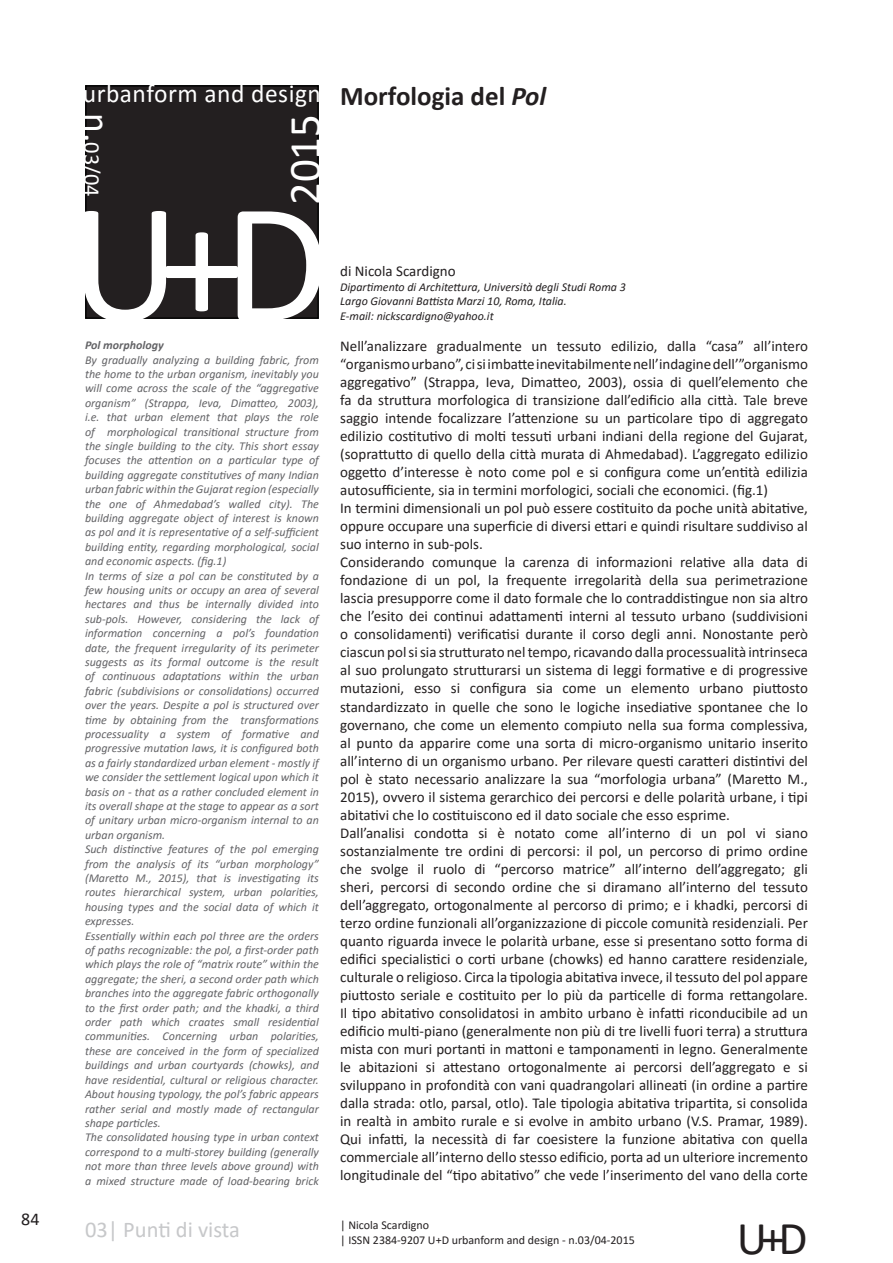
<style>
.page{position:relative;width:893px;height:1263px;background:#fff}
.page>*{position:absolute;margin:0;border:0;box-sizing:border-box;transform-origin:0 0}
.t1{font:172.5px "Calibri";color:#fff}
.t2{font:47.25px "Calibri";color:#231f20}
.t3{font:45px "Calibri";color:#fff}
.t4{font:700 27px "Calibri";color:#231f20}
.t5{font:25.5px "Calibri";letter-spacing:.02em;color:#fff}
.t6{font:22.5px "Calibri";color:#c7c8ca}
.t7{font:22.5px "Calibri";color:#fff}
.t8{font:18px "Calibri";color:#231f20}
.t9{font:15px/18px "Calibri";color:#231f20;text-align:justify}
.t10{font:italic 12px/14.4px "Calibri";color:#636366;text-align:justify}
.t11{font:italic 12px "Calibri";color:#231f20}
.t12{font:12px "Calibri";color:#231f20}
.t13{font:italic 700 12px "Calibri";color:#636366}
.s1{font-size:37.5px}
.s2{font-style:italic}
</style>
<div class="page">
<div style="left:85px;top:85px;width:234px;height:234px;background:#231f20;border:2px solid #000"></div>
<p class="t8" style="left:21px;top:1207px;width:20px">84</p>
<p class="t5" style="left:83px;top:76px;width:240px">urbanform and design</p>
<p class="t7" style="left:108px;top:113px;width:85px;rotate:90deg"><span class="s1">n.</span>03/04</p>
<p class="t3" style="left:274px;top:205px;width:93px;rotate:-90deg">2015</p>
<p class="t1" style="left:70px;top:143px;width:261px">U+D</p>
<p class="t13" style="left:85px;top:337px;width:80px">Pol morphology</p>
<p class="t10" style="left:85px;top:352px;width:235px">By gradually analyzing a building fabric, from the home to the urban organism, inevitably you will come across the scale of the “aggregative organism” (Strappa, Ieva, Dimatteo, 2003), i.e. that urban element that plays the role of morphological transitional structure from the single building to the city. This short essay focuses the attention on a particular type of building aggregate constitutives of many Indian urban fabric within the Gujarat region (especially the one of Ahmedabad’s walled city). The building aggregate object of interest is known as pol and it is representative of a self-sufficient building entity, regarding morphological, social and economic aspects. (fig.1)</p>
<p class="t10" style="left:85px;top:568px;width:235px">In terms of size a pol can be constituted by a few housing units or occupy an area of several hectares and thus be internally divided into sub-pols. However, considering the lack of information concerning a pol’s foundation date, the frequent irregularity of its perimeter suggests as its formal outcome is the result of continuous adaptations within the urban fabric (subdivisions or consolidations) occurred over the years. Despite a pol is structured over time by obtaining from the transformations processuality a system of formative and progressive mutation laws, it is configured both as a fairly standardized urban element - mostly if we consider the settlement logical upon which it basis on - that as a rather concluded element in its overall shape at the stage to appear as a sort of unitary urban micro-organism internal to an urban organism.</p>
<p class="t10" style="left:85px;top:841px;width:235px">Such distinctive features of the pol emerging from the analysis of its “urban morphology” (Maretto M., 2015), that is investigating its routes hierarchical system, urban polarities, housing types and the social data of which it expresses.</p>
<p class="t10" style="left:85px;top:928px;width:235px">Essentially within each pol three are the orders of paths recognizable: the pol, a first-order path which plays the role of “matrix route” within the aggregate; the sheri, a second order path which branches into the aggregate fabric orthogonally to the first order path; and the khadki, a third order path which craates small residential communities. Concerning urban polarities, these are conceived in the form of specialized buildings and urban courtyards (chowks), and have residential, cultural or religious character.<br>About housing typology, the pol’s fabric appears rather serial and mostly made of rectangular shape particles.</p>
<p class="t10" style="left:85px;top:1129px;width:235px">The consolidated housing type in urban context correspond to a multi-storey building (generally not more than three levels above ground) with a mixed structure made of load-bearing brick</p>
<p class="t6" style="left:85px;top:1214px;width:156px">03| Punti di vista</p>
<p class="t4" style="left:340px;top:77px;width:208px">Morfologia del <span class="s2">Pol</span></p>
<p class="t9" style="left:340px;top:262px;width:117px">di Nicola Scardigno</p>
<p class="t11" style="left:340px;top:278px;width:287px">Dipartimento di Architettura, Università degli Studi Roma 3</p>
<p class="t11" style="left:340px;top:293px;width:228px">Largo Giovanni Battista Marzi 10, Roma, Italia.</p>
<p class="t11" style="left:340px;top:307px;width:155px">E-mail: nickscardigno@yahoo.it</p>
<p class="t9" style="left:340px;top:337px;width:469px">Nell’analizzare gradualmente un tessuto edilizio, dalla “casa” all’intero “organismo urbano”, ci si imbatte inevitabilmente nell’indagine dell’”organismo aggregativo” (Strappa, Ieva, Dimatteo, 2003), ossia di quell’elemento che fa da struttura morfologica di transizione dall’edificio alla città. Tale breve saggio intende focalizzare l’attenzione su un particolare tipo di aggregato edilizio costitutivo di molti tessuti urbani indiani della regione del Gujarat, (soprattutto di quello della città murata di Ahmedabad). L’aggregato edilizio oggetto d’interesse è noto come pol e si configura come un’entità edilizia autosufficiente, sia in termini morfologici, sociali che economici. (fig.1)</p>
<p class="t9" style="left:340px;top:499px;width:469px">In termini dimensionali un pol può essere costituito da poche unità abitative, oppure occupare una superficie di diversi ettari e quindi risultare suddiviso al suo interno in sub-pols.</p>
<p class="t9" style="left:340px;top:553px;width:469px">Considerando comunque la carenza di informazioni relative alla data di fondazione di un pol, la frequente irregolarità della sua perimetrazione lascia presupporre come il dato formale che lo contraddistingue non sia altro che l’esito dei continui adattamenti interni al tessuto urbano (suddivisioni o consolidamenti) verificatisi durante il corso degli anni. Nonostante però ciascun pol si sia strutturato nel tempo, ricavando dalla processualità intrinseca al suo prolungato strutturarsi un sistema di leggi formative e di progressive mutazioni, esso si configura sia come un elemento urbano piuttosto standardizzato in quelle che sono le logiche insediative spontanee che lo governano, che come un elemento compiuto nella sua forma complessiva, al punto da apparire come una sorta di micro-organismo unitario inserito all’interno di un organismo urbano. Per rilevare questi caratteri distintivi del pol è stato necessario analizzare la sua “morfologia urbana” (Maretto M., 2015), ovvero il sistema gerarchico dei percorsi e delle polarità urbane, i tipi abitativi che lo costituiscono ed il dato sociale che esso esprime.</p>
<p class="t9" style="left:340px;top:823px;width:469px">Dall’analisi condotta si è notato come all’interno di un pol vi siano sostanzialmente tre ordini di percorsi: il pol, un percorso di primo ordine che svolge il ruolo di “percorso matrice” all’interno dell’aggregato; gli sheri, percorsi di secondo ordine che si diramano all’interno del tessuto dell’aggregato, ortogonalmente al percorso di primo; e i khadki, percorsi di terzo ordine funzionali all’organizzazione di piccole comunità residenziali. Per quanto riguarda invece le polarità urbane, esse si presentano sotto forma di edifici specialistici o corti urbane (chowks) ed hanno carattere residenziale, culturale o religioso. Circa la tipologia abitativa invece, il tessuto del pol appare piuttosto seriale e costituito per lo più da particelle di forma rettangolare.<br>Il tipo abitativo consolidatosi in ambito urbano è infatti riconducibile ad un edificio multi-piano (generalmente non più di tre livelli fuori terra) a struttura mista con muri portanti in mattoni e tamponamenti in legno. Generalmente le abitazioni si attestano ortogonalmente ai percorsi dell’aggregato e si sviluppano in profondità con vani quadrangolari allineati (in ordine a partire dalla strada: otlo, parsal, otlo). Tale tipologia abitativa tripartita, si consolida in realtà in ambito rurale e si evolve in ambito urbano (V.S. Pramar, 1989).<br>Qui infatti, la necessità di far coesistere la funzione abitativa con quella commerciale all’interno dello stesso edificio, porta ad un ulteriore incremento longitudinale del “tipo abitativo” che vede l’inserimento del vano della corte</p>
<p class="t12" style="left:340px;top:1217px;width:90px">| Nicola Scardigno</p>
<p class="t12" style="left:340px;top:1231px;width:296px">| ISSN 2384-9207 U+D urbanform and design - n.03/04-2015</p>
<p class="t2" style="left:737px;top:1206px;width:72px">U+D</p>
</div>
